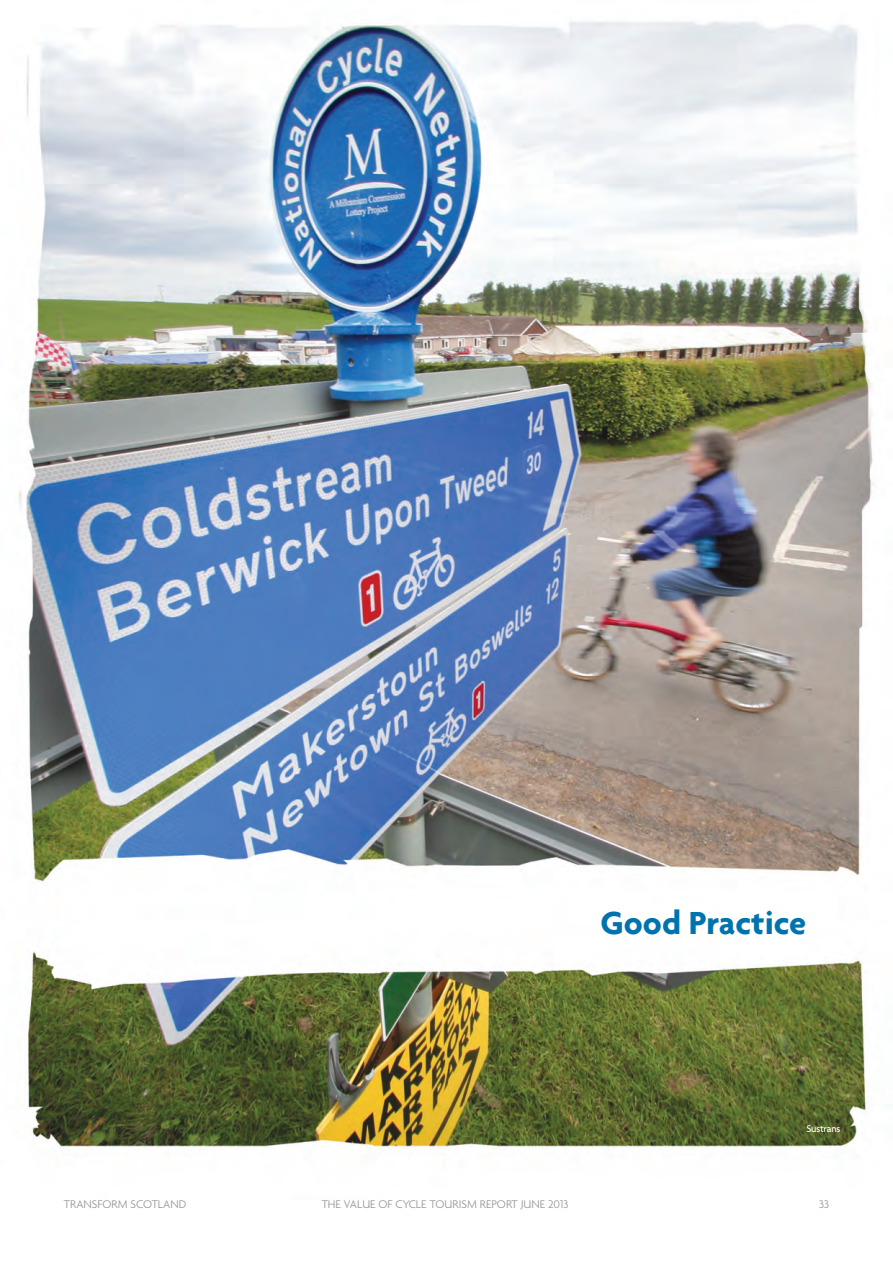
<style>
.page{position:relative;width:893px;height:1263px;background:#fff}
.page>*{position:absolute;margin:0;border:0;box-sizing:border-box;transform-origin:0 0}
.t1{font:700 34.5px "Agenda";color:#0073ae}
.t2{font:300 12px "Agenda";color:#939598}
.t3{font:500 10.5px "Agenda";letter-spacing:-.02em;color:#fff}
</style>
<div class="page">
<img style="left:19px;top:21px;width:855px;height:1129px">
<h1 class="t1" style="left:601px;top:902px;width:207px">Good Practice</h1>
<p class="t3" style="left:806px;top:1122px;width:35px">Sustrans</p>
<p class="t2" style="left:64px;top:1197px;width:124px">TRANSFORM SCOTLAND</p>
<p class="t2" style="left:322px;top:1197px;width:248px">THE VALUE OF CYCLE TOURISM REPORT JUNE 2013</p>
<p class="t2" style="left:819px;top:1197px;width:12px">33</p>
</div>
